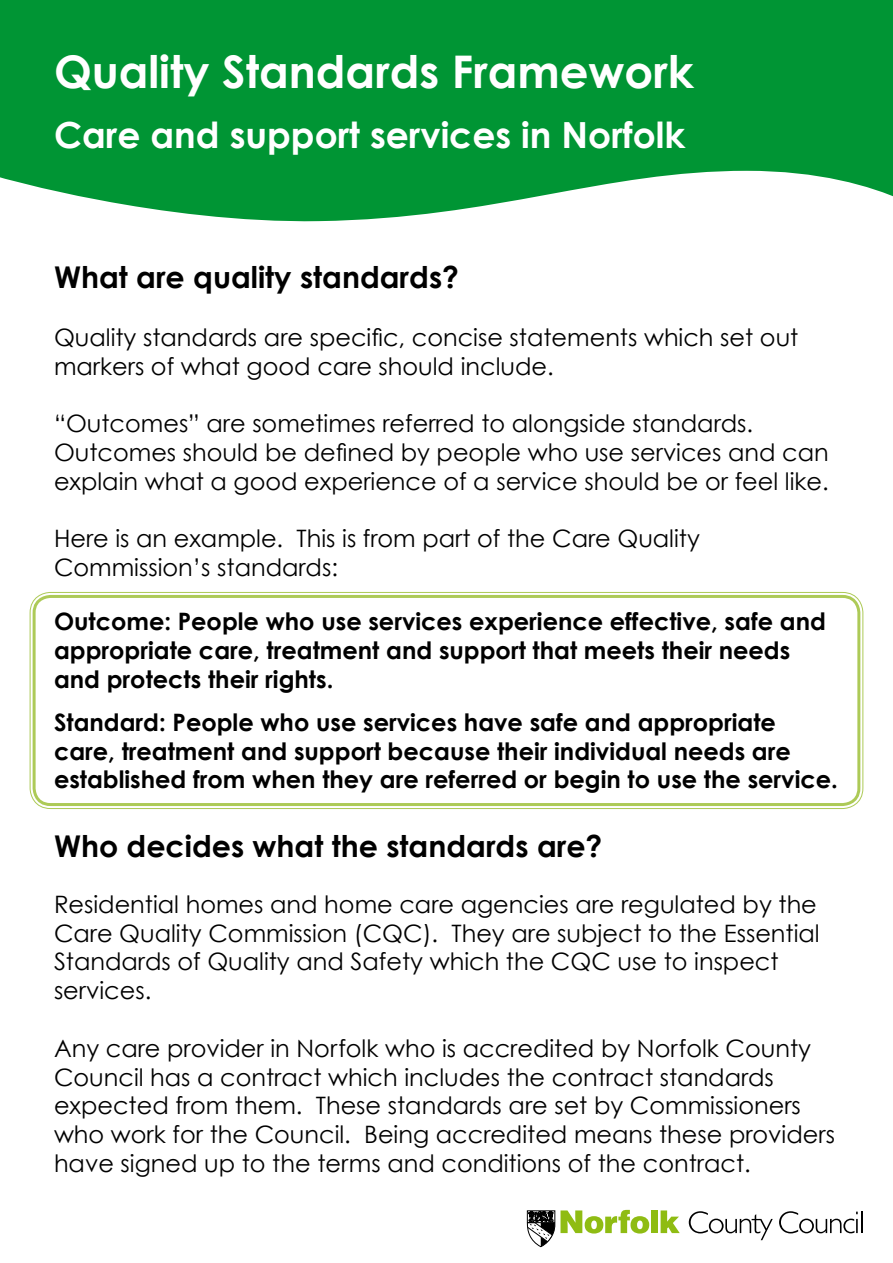
<style>
.page{position:relative;width:893px;height:1263px;background:#fff}
.page>*{position:absolute;margin:0;border:0;box-sizing:border-box;transform-origin:0 0}
.t1{font:700 45px "Century Gothic";color:#fff}
.t2{font:700 36px "Century Gothic";color:#fff}
.t3{font:700 30px "Century Gothic";color:#000}
.t4{font:24px/28.8px "Century Gothic";color:#000}
.t5{font:700 24px/28.8px "Century Gothic";color:#000}
</style>
<div class="page">
<svg style="left:0;top:0;width:893px;height:222px;fill:#009534"></svg>
<div style="left:30px;top:592px;width:833px;height:217px;border:1px solid #adca57;border-radius:20px"></div>
<div style="left:33px;top:595px;width:827px;height:211px;border:3px solid #adca57;border-radius:17px"></div>
<div style="left:651px;top:1210px;width:7px;height:23px;background:#8fbc13"></div>
<svg style="left:661px;top:1210px;width:19px;height:23px"></svg>
<svg style="left:689px;top:1211px;width:84px;height:29px"></svg>
<svg style="left:779px;top:1211px;width:83px;height:22px"></svg>
<svg style="left:527px;top:1210px;width:122px;height:37px"></svg>
<h1 class="t1" style="left:54px;top:43px;width:641px">Quality Standards Framework</h1>
<h2 class="t2" style="left:54px;top:112px;width:633px">Care and support services in Norfolk</h2>
<p class="t3" style="left:54px;top:258px;width:406px">What are quality standards?</p>
<p class="t4" style="left:54px;top:322px;width:746px">Quality standards are specific, concise statements which set out markers of what good care should include.</p>
<p class="t4" style="left:54px;top:409px;width:776px">“Outcomes” are sometimes referred to alongside standards.<br>Outcomes should be defined by people who use services and can explain what a good experience of a service should be or feel like.</p>
<p class="t4" style="left:54px;top:524px;width:647px">Here is an example. This is from part of the Care Quality<br>Commission’s standards:</p>
<p class="t5" style="left:54px;top:606px;width:773px">Outcome: People who use services experience effective, safe and appropriate care, treatment and support that meets their needs and protects their rights.</p>
<p class="t5" style="left:54px;top:707px;width:785px">Standard: People who use services have safe and appropriate care, treatment and support because their individual needs are established from when they are referred or begin to use the service.</p>
<p class="t3" style="left:54px;top:827px;width:550px">Who decides what the standards are?</p>
<p class="t4" style="left:54px;top:889px;width:767px">Residential homes and home care agencies are regulated by the Care Quality Commission (CQC). They are subject to the Essential Standards of Quality and Safety which the CQC use to inspect services.</p>
<p class="t4" style="left:54px;top:1033px;width:782px">Any care provider in Norfolk who is accredited by Norfolk County Council has a contract which includes the contract standards expected from them. These standards are set by Commissioners who work for the Council. Being accredited means these providers have signed up to the terms and conditions of the contract.</p>
</div>
